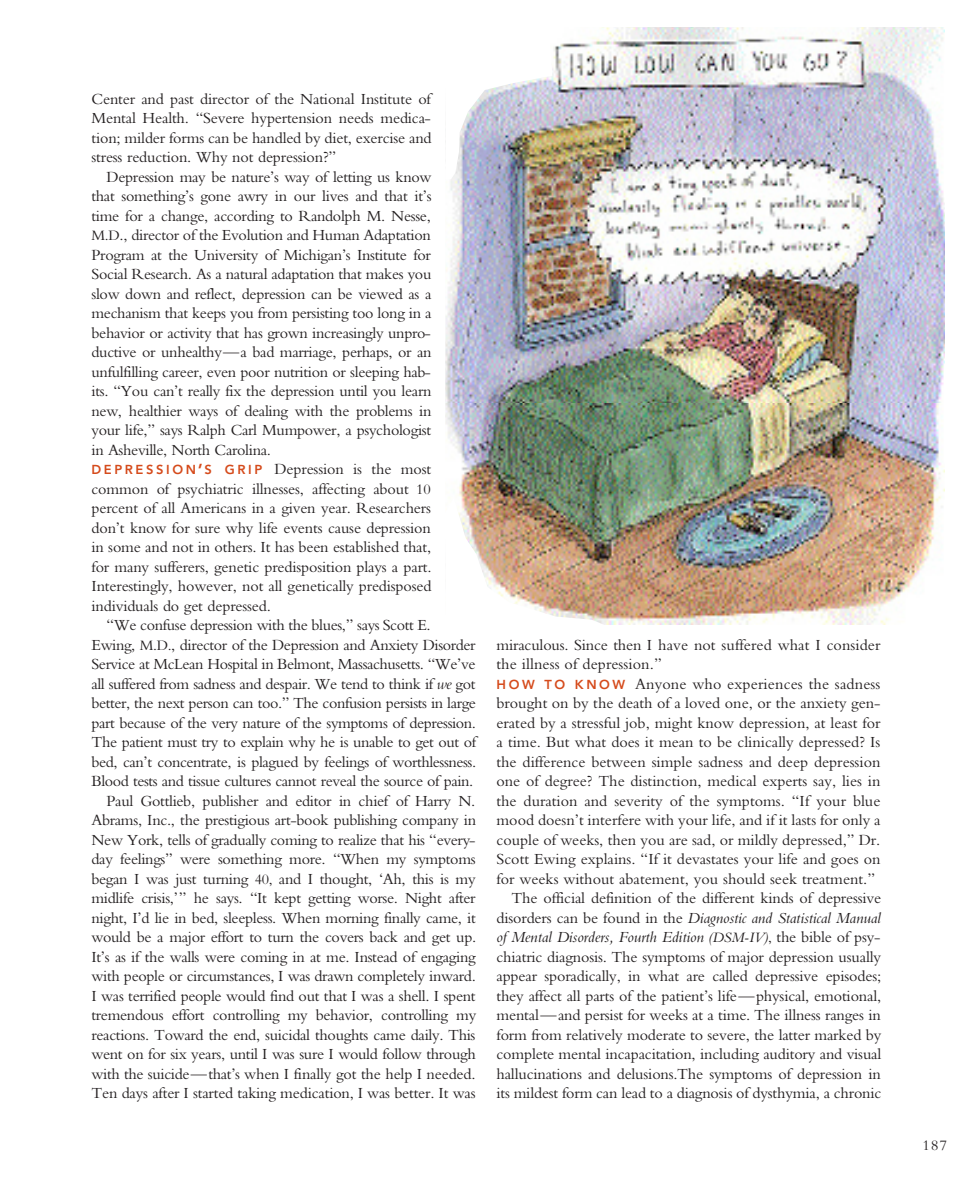
<style>
.page{position:relative;width:972px;height:1188px;background:#fff}
.page>*{position:absolute;margin:0;border:0;box-sizing:border-box;transform-origin:0 0}
.t1{font:16.2px/19.5px "Bembo";letter-spacing:-.02em;color:#231f20;text-align:justify}
.t2{font:16.2px "Bembo";color:#231f20}
.t3{font:italic 16.2px "Bembo";letter-spacing:-.01em;color:#231f20}
.t4{font:16.2px "Bembo";letter-spacing:.005em;color:#231f20}
.t5{font:16.2px "Bembo";letter-spacing:.01em;color:#231f20}
.t6{font:15px "Bembo";color:#231f20}
.s1{font-size:15px}
.s2{font-family:"Avenir";font-weight:800;font-size:12.9px;color:#d54b1c}
.s3{font-family:"Avenir";font-weight:800;font-size:17.25px;color:#d54b1c}
.s4{font-style:italic}
.s5{font-style:normal}
.s6{font-style:normal;font-size:15px}
</style>
<div class="page">
<img style="left:446px;top:27px;width:499px;height:598px">
<img style="left:445px;top:27px;width:107px;height:153px">
<img style="left:446px;top:498px;width:160px;height:127px">
<p class="t1" style="left:92px;top:88px;width:342px">Center and past director of the National Institute of Mental Health. “Severe hypertension needs medica&shy;tion; milder forms can be handled by diet, exercise and stress reduction. Why not depression?”</p>
<p class="t1" style="left:92px;top:166px;width:342px;text-align:left;text-indent:15px">Depression may be nature’s way of letting us know that something’s gone awry in our lives and that it’s time for a change, according to Randolph M. Nesse, <span class="s1">M.D</span>., director of the Evolution and Human Adaptation Program at the University of Michigan’s Institute for Social Research. As a natural adaptation that makes you slow down and reflect, depression can be viewed as a mechanism that keeps you from persisting too long in a behavior or activity that has grown increasingly unpro&shy;ductive or unhealthy—a bad marriage, perhaps, or an unfulfilling career, even poor nutrition or sleeping hab&shy;its. “You can’t really fix the depression until you learn new, healthier ways of dealing with the problems in your life,” says Ralph Carl Mumpower, a psychologist in Asheville, North Carolina.<br><span class="s2">DEPRESSION</span><span class="s3">’</span><span class="s2">S GRIP</span> Depression is the most common of psychiatric illnesses, affecting about <span class="s1">10 </span>percent of all Americans in a given year. Researchers don’t know for sure why life events cause depression in some and not in others. It has been established that, for many sufferers, genetic predisposition plays a part.<br>Interestingly, however, not all genetically predisposed individuals do get depressed.</p>
<p class="t1" style="left:106px;top:615px;width:326px">“We confuse depression with the blues,” says Scott E.</p>
<p class="t1" style="left:92px;top:634px;width:386px">Ewing, <span class="s1">M.D.</span>, director of the Depression and Anxiety Disorder</p>
<p class="t1" style="left:92px;top:654px;width:386px">Service at McLean Hospital in Belmont, Massachusetts. “We’ve</p>
<p class="t1" style="left:92px;top:673px;width:386px">all suffered from sadness and despair. We tend to think if <span class="s4">we</span> got</p>
<p class="t1" style="left:92px;top:693px;width:386px">better, the next person can too.” The confusion persists in large</p>
<p class="t1" style="left:92px;top:712px;width:386px">part because of the very nature of the symptoms of depression.</p>
<p class="t1" style="left:92px;top:732px;width:386px">The patient must try to explain why he is unable to get out of</p>
<p class="t1" style="left:92px;top:751px;width:386px">bed, can’t concentrate, is plagued by feelings of worthlessness.</p>
<p class="t1" style="left:92px;top:771px;width:383px">Blood tests and tissue cultures cannot reveal the source of pain.</p>
<p class="t1" style="left:106px;top:790px;width:370px">Paul Gottlieb, publisher and editor in chief of Harry N.</p>
<p class="t1" style="left:92px;top:810px;width:386px">Abrams, Inc., the prestigious art-book publishing company in</p>
<p class="t1" style="left:92px;top:829px;width:385px">New York, tells of gradually coming to realize that his “every-</p>
<p class="t1" style="left:92px;top:849px;width:386px">day feelings” were something more. “When my symptoms</p>
<p class="t1" style="left:92px;top:868px;width:386px">began I was just turning <span class="s1">40,</span> and I thought, ‘Ah, this is my</p>
<p class="t1" style="left:92px;top:888px;width:386px">midlife crisis,’” he says. “It kept getting worse. Night after</p>
<p class="t1" style="left:92px;top:907px;width:386px">night, I’d lie in bed, sleepless. When morning finally came, it</p>
<p class="t1" style="left:92px;top:927px;width:386px">would be a major effort to turn the covers back and get up.</p>
<p class="t1" style="left:92px;top:946px;width:386px">It’s as if the walls were coming in at me. Instead of engaging</p>
<p class="t1" style="left:92px;top:966px;width:386px">with people or circumstances, I was drawn completely inward.</p>
<p class="t1" style="left:92px;top:985px;width:386px">I was terrified people would find out that I was a shell. I spent</p>
<p class="t1" style="left:92px;top:1005px;width:386px">tremendous effort controlling my behavior, controlling my</p>
<p class="t1" style="left:92px;top:1024px;width:386px">reactions. Toward the end, suicidal thoughts came daily. This</p>
<p class="t1" style="left:92px;top:1044px;width:386px">went on for six years, until I was sure I would follow through</p>
<p class="t1" style="left:92px;top:1063px;width:386px">with the suicide—that’s when I finally got the help I needed.</p>
<p class="t1" style="left:92px;top:1083px;width:386px">Ten days after I started taking medication, I was better. It was</p>
<p class="t4" style="left:496px;top:635px;width:386px">miraculous. Since then I have not suffered what I consider</p>
<p class="t4" style="left:496px;top:654px;width:167px">the illness of depression.”</p>
<p class="t5" style="left:496px;top:674px;width:385px"><span class="s2">H O W T O K N O W</span> Anyone who experiences the sadness</p>
<p class="t2" style="left:496px;top:693px;width:385px">brought on by the death of a loved one, or the anxiety gen-</p>
<p class="t2" style="left:496px;top:713px;width:386px">erated by a stressful job, might know depression, at least for</p>
<p class="t2" style="left:496px;top:732px;width:386px">a time. But what does it mean to be clinically depressed? Is</p>
<p class="t2" style="left:496px;top:752px;width:385px">the difference between simple sadness and deep depression</p>
<p class="t2" style="left:496px;top:771px;width:385px">one of degree? The distinction, medical experts say, lies in</p>
<p class="t2" style="left:496px;top:791px;width:385px">the duration and severity of the symptoms. “If your blue</p>
<p class="t2" style="left:496px;top:810px;width:386px">mood doesn’t interfere with your life, and if it lasts for only a</p>
<p class="t2" style="left:496px;top:830px;width:386px">couple of weeks, then you are sad, or mildly depressed,” Dr.</p>
<p class="t2" style="left:496px;top:849px;width:386px">Scott Ewing explains. “If it devastates your life and goes on</p>
<p class="t2" style="left:496px;top:869px;width:380px">for weeks without abatement, you should seek treatment.”</p>
<p class="t1" style="left:512px;top:888px;width:371px">The official definition of the different kinds of depressive</p>
<p class="t3" style="left:496px;top:908px;width:386px"><span class="s5">disorders can be found in the</span> Diagnostic and Statistical Manual</p>
<p class="t3" style="left:496px;top:927px;width:385px">of Mental Disorders, Fourth Edition <span class="s1">(DSM-IV)</span><span class="s6">,</span> <span class="s5">the bible of psy-</span></p>
<p class="t1" style="left:496px;top:946px;width:386px">chiatric diagnosis. The symptoms of major depression usually</p>
<p class="t1" style="left:496px;top:966px;width:386px">appear sporadically, in what are called depressive episodes;</p>
<p class="t1" style="left:496px;top:985px;width:386px">they affect all parts of the patient’s life—physical, emotional,</p>
<p class="t1" style="left:496px;top:1005px;width:386px">mental—and persist for weeks at a time. The illness ranges in</p>
<p class="t1" style="left:496px;top:1024px;width:386px">form from relatively moderate to severe, the latter marked by</p>
<p class="t1" style="left:496px;top:1044px;width:386px">complete mental incapacitation, including auditory and visual</p>
<p class="t1" style="left:496px;top:1063px;width:386px">hallucinations and delusions.The symptoms of depression in</p>
<p class="t1" style="left:496px;top:1083px;width:386px">its mildest form can lead to a diagnosis of dysthymia, a chronic</p>
<p class="t6" style="left:922px;top:1137px;width:26px">187</p>
</div>
